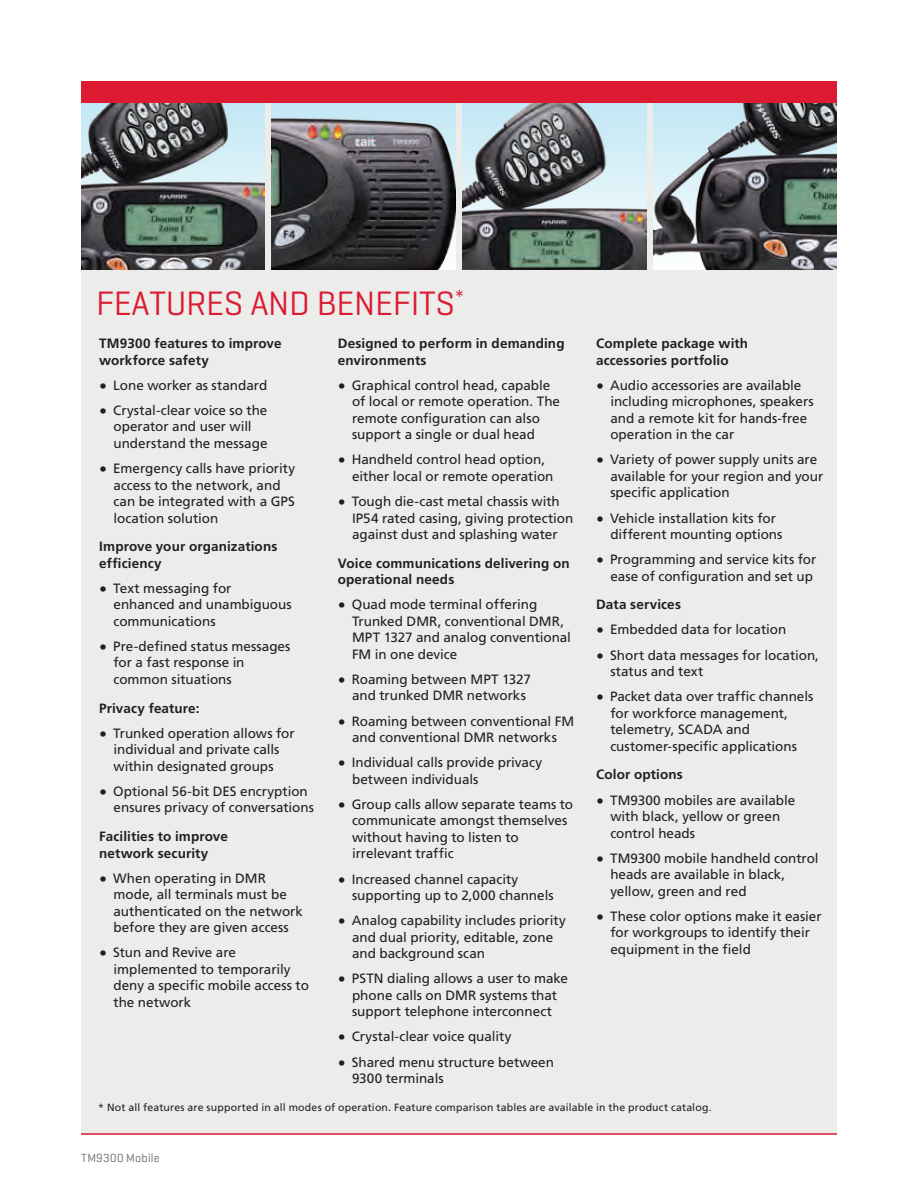
<style>
.page{position:relative;width:918px;height:1188px;background:#fff}
.page>*{position:absolute;margin:0;border:0;box-sizing:border-box;transform-origin:0 0}
.DataSheet_Subhead__2{font:34.5px "Geogrotesque";letter-spacing:-.01em;color:#dc1a32}
.t1{font:13.5px/16.5px "Frutiger LT Std";letter-spacing:-.005em;color:#231f20}
.Paragraph_Subhead__9{font:700 13.5px/16.5px "Frutiger LT Std";letter-spacing:.01em;color:#231f20}
.t2{font:12px "Geogrotesque";letter-spacing:.02em;color:#6c6d70}
.Footnote__7pt_9pt{font:10.5px "Frutiger LT Std";letter-spacing:.015em;color:#231f20}
.s1{font-family:"Base Nine";font-size:12px}
</style>
<div class="page">
<div style="left:81px;top:81px;width:756px;height:1053px;background:#ececeb"></div>
<hr style="left:81px;top:1133px;width:756px;height:2px;background:#dc1a32">
<img style="left:81px;top:103px;width:184px;height:167px">
<img style="left:272px;top:103px;width:183px;height:167px">
<img style="left:463px;top:103px;width:183px;height:167px">
<img style="left:653px;top:103px;width:184px;height:167px">
<div style="left:81px;top:81px;width:756px;height:22px;background:#dc1a32"></div>
<h2 class="DataSheet_Subhead__2" style="left:96px;top:282px;width:370px">FEATURES AND BENEFITS<sup>*</sup></h2>
<h5 class="Paragraph_Subhead__9" style="left:99px;top:335px;width:184px">TM9300 features to improve workforce safety</h5>
<p class="t1" style="left:99px;top:377px;width:170px"><span class="s1">•</span> Lone worker as standard</p>
<p class="t1" style="left:114px;top:402px;width:156px;text-indent:-14px"><span class="s1">•</span> Crystal-clear voice so the operator and user will understand the message</p>
<p class="t1" style="left:114px;top:460px;width:183px;text-indent:-14px"><span class="s1">•</span> Emergency calls have priority access to the network, and can be integrated with a GPS location solution</p>
<h5 class="Paragraph_Subhead__9" style="left:99px;top:538px;width:180px">Improve your organizations efficiency</h5>
<p class="t1" style="left:114px;top:580px;width:180px;text-indent:-14px"><span class="s1">•</span> Text messaging for enhanced and unambiguous communications</p>
<p class="t1" style="left:114px;top:638px;width:179px;text-indent:-14px"><span class="s1">•</span> Pre-defined status messages for a fast response in common situations</p>
<h5 class="Paragraph_Subhead__9" style="left:99px;top:700px;width:102px">Privacy feature:</h5>
<p class="t1" style="left:99px;top:725px;width:197px;text-align:center"><span class="s1">•</span> Trunked operation allows for individual and private calls within designated groups</p>
<p class="t1" style="left:114px;top:783px;width:202px;text-indent:-14px"><span class="s1">•</span> Optional 56-bit DES encryption ensures privacy of conversations</p>
<h5 class="Paragraph_Subhead__9" style="left:99px;top:828px;width:130px">Facilities to improve network security</h5>
<p class="t1" style="left:114px;top:870px;width:191px;text-indent:-14px"><span class="s1">•</span> When operating in DMR mode, all terminals must be authenticated on the network before they are given access</p>
<p class="t1" style="left:114px;top:944px;width:197px;text-indent:-14px"><span class="s1">•</span> Stun and Revive are implemented to temporarily deny a specific mobile access to the network</p>
<h5 class="Paragraph_Subhead__9" style="left:338px;top:335px;width:228px">Designed to perform in demanding environments</h5>
<p class="t1" style="left:352px;top:377px;width:210px;text-indent:-14px"><span class="s1">•</span> Graphical control head, capable of local or remote operation. The remote configuration can also support a single or dual head</p>
<p class="t1" style="left:352px;top:452px;width:203px;text-indent:-14px"><span class="s1">•</span> Handheld control head option, either local or remote operation</p>
<p class="t1" style="left:352px;top:493px;width:223px;text-indent:-14px"><span class="s1">•</span> Tough die-cast metal chassis with<br>IP54 rated casing, giving protection against dust and splashing water</p>
<h5 class="Paragraph_Subhead__9" style="left:338px;top:555px;width:233px">Voice communications delivering on operational needs</h5>
<p class="t1" style="left:352px;top:596px;width:221px;text-indent:-14px"><span class="s1">•</span> Quad mode terminal offering<br>Trunked DMR, conventional DMR,<br>MPT 1327 and analog conventional<br>FM in one device</p>
<p class="t1" style="left:352px;top:671px;width:181px;text-indent:-14px"><span class="s1">•</span> Roaming between MPT 1327 and trunked DMR networks</p>
<p class="t1" style="left:338px;top:713px;width:238px;text-align:center"><span class="s1">•</span> Roaming between conventional FM and conventional DMR networks</p>
<p class="t1" style="left:352px;top:754px;width:192px;text-indent:-14px"><span class="s1">•</span> Individual calls provide privacy between individuals</p>
<p class="t1" style="left:352px;top:796px;width:223px;text-indent:-14px"><span class="s1">•</span> Group calls allow separate teams to communicate amongst themselves without having to listen to irrelevant traffic</p>
<p class="t1" style="left:352px;top:871px;width:203px;text-indent:-14px"><span class="s1">•</span> Increased channel capacity supporting up to 2,000 channels</p>
<p class="t1" style="left:352px;top:912px;width:215px;text-indent:-14px"><span class="s1">•</span> Analog capability includes priority and dual priority, editable, zone and background scan</p>
<p class="t1" style="left:338px;top:970px;width:232px;text-align:center"><span class="s1">•</span> PSTN dialing allows a user to make phone calls on DMR systems that support telephone interconnect</p>
<p class="t1" style="left:338px;top:1029px;width:175px"><span class="s1">•</span> Crystal-clear voice quality</p>
<p class="t1" style="left:352px;top:1054px;width:204px;text-indent:-14px"><span class="s1">•</span> Shared menu structure between<br>9300 terminals</p>
<h5 class="Paragraph_Subhead__9" style="left:596px;top:335px;width:154px">Complete package with accessories portfolio</h5>
<p class="t1" style="left:610px;top:377px;width:205px;text-indent:-14px"><span class="s1">•</span> Audio accessories are available including microphones, speakers and a remote kit for hands-free operation in the car</p>
<p class="t1" style="left:610px;top:452px;width:214px;text-indent:-14px"><span class="s1">•</span> Variety of power supply units are available for your region and your specific application</p>
<p class="t1" style="left:610px;top:510px;width:174px;text-indent:-14px"><span class="s1">•</span> Vehicle installation kits for different mounting options</p>
<p class="t1" style="left:596px;top:551px;width:222px;text-align:right"><span class="s1">•</span> Programming and service kits for ease of configuration and set up</p>
<h5 class="Paragraph_Subhead__9" style="left:596px;top:596px;width:86px">Data services</h5>
<p class="t1" style="left:596px;top:622px;width:192px"><span class="s1">•</span> Embedded data for location</p>
<p class="t1" style="left:610px;top:647px;width:210px;text-indent:-14px"><span class="s1">•</span> Short data messages for location, status and text</p>
<p class="t1" style="left:610px;top:688px;width:205px;text-indent:-14px"><span class="s1">•</span> Packet data over traffic channels for workforce management, telemetry, SCADA and customer-specific applications</p>
<h5 class="Paragraph_Subhead__9" style="left:596px;top:766px;width:88px">Color options</h5>
<p class="t1" style="left:610px;top:792px;width:186px;text-indent:-14px"><span class="s1">•</span> TM9300 mobiles are available with black, yellow or green control heads</p>
<p class="t1" style="left:610px;top:850px;width:210px;text-indent:-14px"><span class="s1">•</span> TM9300 mobile handheld control heads are available in black, yellow, green and red</p>
<p class="t1" style="left:610px;top:908px;width:213px;text-indent:-14px"><span class="s1">•</span> These color options make it easier for workgroups to identify their equipment in the field</p>
<p class="Footnote__7pt_9pt" style="left:98px;top:1102px;width:615px">* Not all features are supported in all modes of operation. Feature comparison tables are available in the product catalog.</p>
<p class="t2" style="left:81px;top:1151px;width:80px">TM9300 Mobile</p>
</div>
